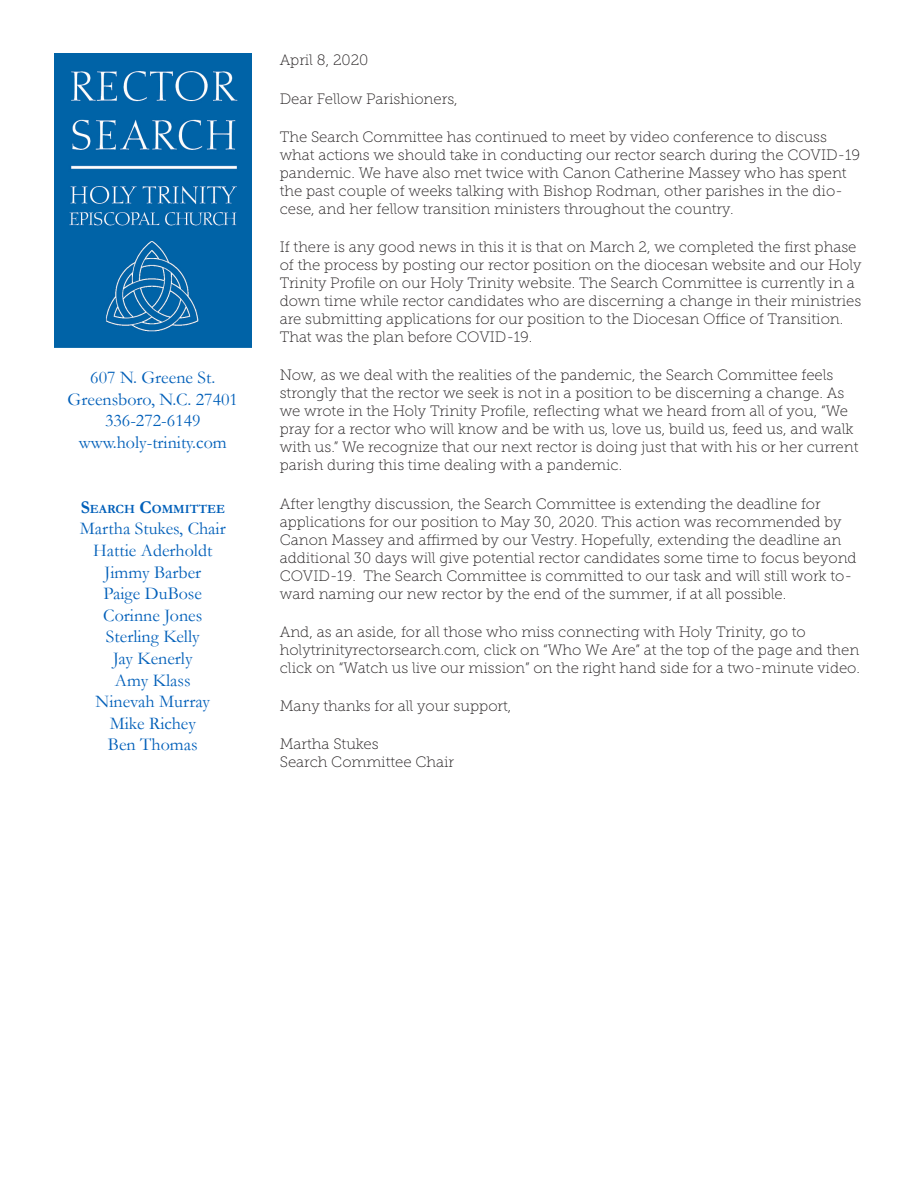
<style>
.page{position:relative;width:918px;height:1188px;background:#fff}
.page>*{position:absolute;margin:0;border:0;box-sizing:border-box;transform-origin:0 0}
.t1{font:18px "Garamond";color:#005fb9}
.t2{font:15px/18px "Museo Slab 100";color:#231f20}
.t3{font:700 12.6px "Garamond";color:#005fb9}
.s1{font-size:18px}
</style>
<div class="page">
<img style="left:54px;top:54px;width:198px;height:294px">
<p class="t1" style="left:90px;top:366px;width:127px">607 N. Greene St.</p>
<p class="t1" style="left:68px;top:387px;width:172px">Greensboro, N.C. 27401</p>
<p class="t1" style="left:105px;top:409px;width:97px">336-272-6149</p>
<p class="t1" style="left:79px;top:430px;width:149px">www.holy-trinity.com</p>
<p class="t3" style="left:81px;top:500px;width:146px"><span class="s1">S</span>EARCH <span class="s1">C</span>OMMITTEE</p>
<p class="t1" style="left:80px;top:517px;width:147px">Martha Stukes, Chair</p>
<p class="t1" style="left:93px;top:538px;width:121px">Hattie Aderholdt</p>
<p class="t1" style="left:104px;top:560px;width:98px">Jimmy Barber</p>
<p class="t1" style="left:104px;top:582px;width:100px">Paige DuBose</p>
<p class="t1" style="left:103px;top:603px;width:100px">Corinne Jones</p>
<p class="t1" style="left:106px;top:625px;width:95px">Sterling Kelly</p>
<p class="t1" style="left:113px;top:646px;width:81px">Jay Kenerly</p>
<p class="t1" style="left:115px;top:668px;width:77px">Amy Klass</p>
<p class="t1" style="left:96px;top:690px;width:116px">Ninevah Murray</p>
<p class="t1" style="left:110px;top:711px;width:88px">Mike Richey</p>
<p class="t1" style="left:108px;top:733px;width:91px">Ben Thomas</p>
<p class="t2" style="left:280px;top:51px;width:90px">April 8, 2020</p>
<p class="t2" style="left:280px;top:89px;width:180px">Dear Fellow Parishioners,</p>
<p class="t2" style="left:280px;top:128px;width:582px">The Search Committee has continued to meet by video conference to discuss what actions we should take in conducting our rector search during the COVID-19 pandemic. We have also met twice with Canon Catherine Massey who has spent the past couple of weeks talking with Bishop Rodman, other parishes in the dio&shy;cese, and her fellow transition ministers throughout the country.</p>
<p class="t2" style="left:280px;top:238px;width:583px">If there is any good news in this it is that on March 2, we completed the first phase of the process by posting our rector position on the diocesan website and our Holy Trinity Profile on our Holy Trinity website. The Search Committee is currently in a down time while rector candidates who are discerning a change in their ministries are submitting applications for our position to the Diocesan Office of Transition.<br>That was the plan before COVID-19.</p>
<p class="t2" style="left:280px;top:366px;width:580px">Now, as we deal with the realities of the pandemic, the Search Committee feels strongly that the rector we seek is not in a position to be discerning a change. As we wrote in the Holy Trinity Profile, reflecting what we heard from all of you, “We pray for a rector who will know and be with us, love us, build us, feed us, and walk with us.” We recognize that our next rector is doing just that with his or her current parish during this time dealing with a pandemic.</p>
<p class="t2" style="left:280px;top:494px;width:578px">After lengthy discussion, the Search Committee is extending the deadline for applications for our position to May 30, 2020. This action was recommended by Canon Massey and affirmed by our Vestry. Hopefully, extending the deadline an additional 30 days will give potential rector candidates some time to focus beyond COVID-19. The Search Committee is committed to our task and will still work to&shy;ward naming our new rector by the end of the summer, if at all possible.</p>
<p class="t2" style="left:280px;top:623px;width:582px">And, as an aside, for all those who miss connecting with Holy Trinity, go to holytrinityrectorsearch.com, click on “Who We Are” at the top of the page and then click on “Watch us live our mission” on the right hand side for a two-minute video.</p>
<p class="t2" style="left:280px;top:697px;width:233px">Many thanks for all your support,</p>
<p class="t2" style="left:280px;top:735px;width:176px">Martha Stukes<br>Search Committee Chair</p>
</div>
